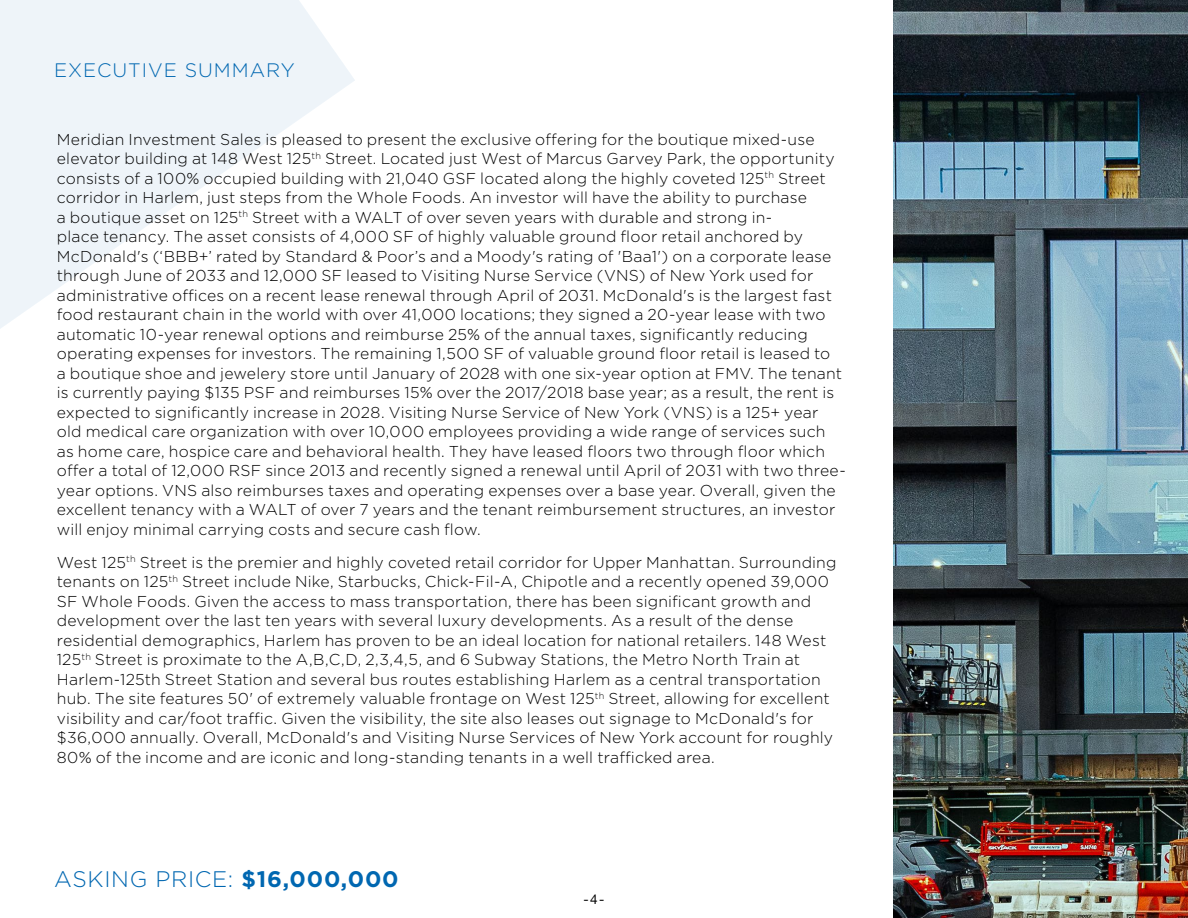
<style>
.page{position:relative;width:1188px;height:918px;background:#fff}
.page>*{position:absolute;margin:0;border:0;box-sizing:border-box;transform-origin:0 0}
.t1{font:300 22.5px "Gotham";letter-spacing:.03em;color:#0067b1}
.t2{font:300 19.5px "Gotham";letter-spacing:.05em;color:#0067b1}
.t3{font:300 15.75px/19.5px "Gotham";letter-spacing:.01em;color:#000}
.t4{font:13.5px "Helvetica Neue";color:#000}
.s1{font-weight:700}
</style>
<div class="page">
<img style="left:893px;top:0;width:295px;height:918px">
<svg style="left:0;top:0;width:355px;height:329px;fill:#eef4f9"></svg>
<p class="t2" style="left:54px;top:58px;width:242px">EXECUTIVE SUMMARY</p>
<p class="t3" style="left:57px;top:129px;width:791px">Meridian Investment Sales is pleased to present the exclusive offering for the boutique mixed-use elevator building at 148 West 125<sup>th</sup> Street. Located just West of Marcus Garvey Park, the opportunity consists of a 100% occupied building with 21,040 GSF located along the highly coveted 125<sup>th</sup> Street corridor in Harlem, just steps from the Whole Foods. An investor will have the ability to purchase<br>a boutique asset on 125<sup>th</sup> Street with a WALT of over seven years with durable and strong in-<br>place tenancy. The asset consists of 4,000 SF of highly valuable ground floor retail anchored by McDonald's (‘BBB+’ rated by Standard &amp; Poor’s and a Moody's rating of 'Baa1') on a corporate lease through June of 2033 and 12,000 SF leased to Visiting Nurse Service (VNS) of New York used for administrative offices on a recent lease renewal through April of 2031. McDonald's is the largest fast food restaurant chain in the world with over 41,000 locations; they signed a 20-year lease with two automatic 10-year renewal options and reimburse 25% of the annual taxes, significantly reducing operating expenses for investors. The remaining 1,500 SF of valuable ground floor retail is leased to<br>a boutique shoe and jewelery store until January of 2028 with one six-year option at FMV. The tenant is currently paying $135 PSF and reimburses 15% over the 2017/2018 base year; as a result, the rent is expected to significantly increase in 2028. Visiting Nurse Service of New York (VNS) is a 125+ year old medical care organization with over 10,000 employees providing a wide range of services such as home care, hospice care and behavioral health. They have leased floors two through floor which offer a total of 12,000 RSF since 2013 and recently signed a renewal until April of 2031 with two three&shy;year options. VNS also reimburses taxes and operating expenses over a base year. Overall, given the excellent tenancy with a WALT of over 7 years and the tenant reimbursement structures, an investor will enjoy minimal carrying costs and secure cash flow.</p>
<p class="t3" style="left:57px;top:552px;width:781px">West 125<sup>th</sup> Street is the premier and highly coveted retail corridor for Upper Manhattan. Surrounding tenants on 125<sup>th</sup> Street include Nike, Starbucks, Chick-Fil-A, Chipotle and a recently opened 39,000<br>SF Whole Foods. Given the access to mass transportation, there has been significant growth and development over the last ten years with several luxury developments. As a result of the dense residential demographics, Harlem has proven to be an ideal location for national retailers. 148 West 125<sup>th</sup> Street is proximate to the A,B,C,D, 2,3,4,5, and 6 Subway Stations, the Metro North Train at Harlem-125th Street Station and several bus routes establishing Harlem as a central transportation hub. The site features 50' of extremely valuable frontage on West 125<sup>th</sup> Street, allowing for excellent visibility and car/foot traffic. Given the visibility, the site also leases out signage to McDonald's for $36,000 annually. Overall, McDonald's and Visiting Nurse Services of New York account for roughly 80% of the income and are iconic and long-standing tenants in a well trafficked area.</p>
<h1 class="t1" style="left:54px;top:864px;width:346px">ASKING PRICE: <span class="s1">$16,000,000</span></h1>
<p class="t4" style="left:584px;top:889px;width:22px">-4-</p>
</div>
